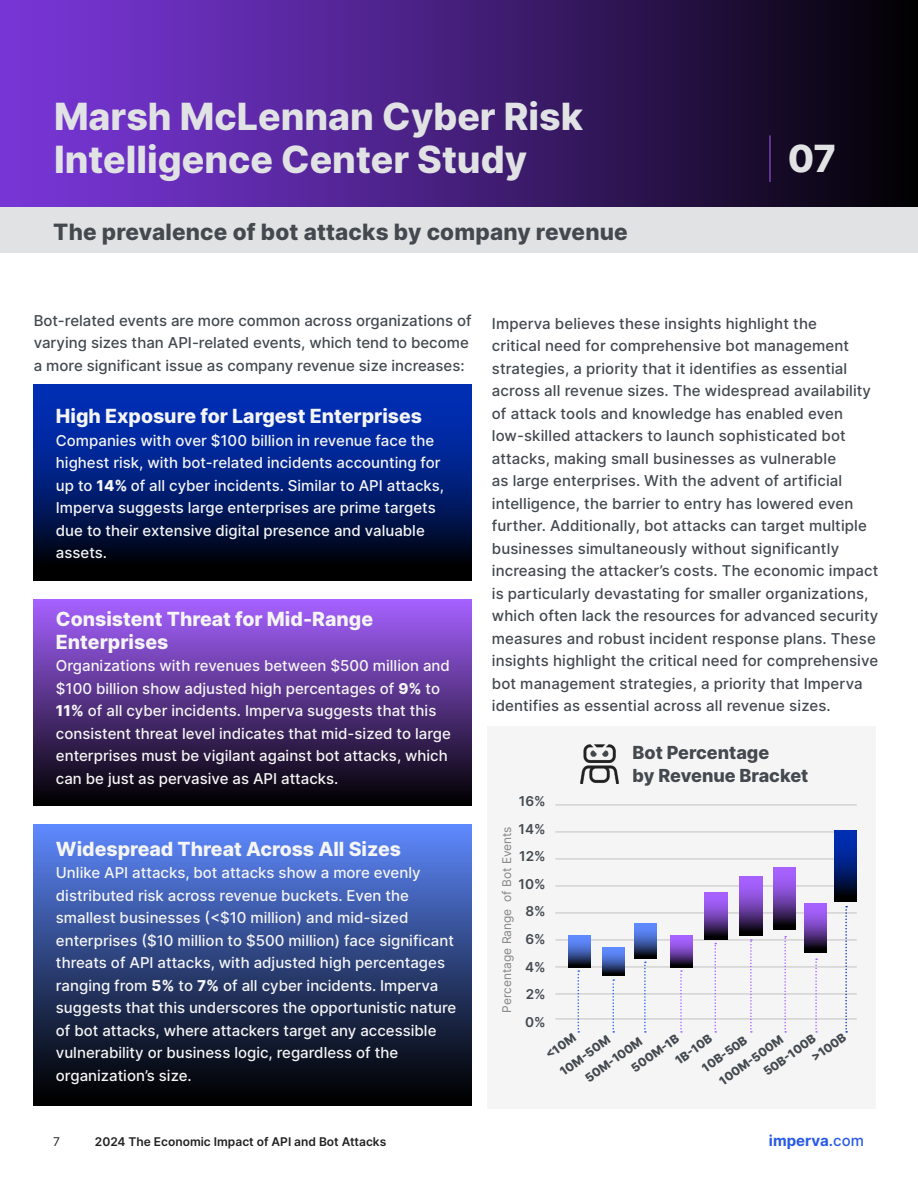
<style>
.page{position:relative;width:918px;height:1188px;background:#fff}
.page>*{position:absolute;margin:0;border:0;box-sizing:border-box;transform-origin:0 0}
.t1{font:800 37.5px/43.2px "Inter";color:#e1e2e3}
.t2{font:800 22.5px "Inter";letter-spacing:.01em;color:#43494f}
.t3{font:800 19.5px/22.5px "Inter";color:#f5f5f5}
.t4{font:800 18px/22.5px "Inter";color:#43494f}
.t5{font:500 15px/22.5px "Inter";letter-spacing:.01em;color:#43494f}
.t6{font:500 15px/22.5px "Inter";color:#f5f5f5}
.t7{font:700 15px "Inter";color:#285ae6}
.t8{font:600 13.5px/27.6px "Inter";color:#43494f;text-align:center}
.t9{font:800 12px/21.6px "Inter";color:#43494f}
.t10{font:600 12px "Inter";color:#212121}
.t11{font:12px "Inter";color:#858585}
.t12{font:12px "Inter";color:#212121}
.s1{font-weight:800}
.s2{font-weight:600}
.s3{font-weight:500}
</style>
<div class="page">
<svg style="left:34px;top:384px;width:438px;height:196px;background:#001c6d"></svg>
<div style="left:34px;top:599px;width:438px;height:206px;background:linear-gradient(to bottom,#a862ff,#010101)"></div>
<div style="left:34px;top:825px;width:438px;height:281px;background:linear-gradient(to bottom,#5d88fb,#000)"></div>
<div style="left:0;top:0;width:918px;height:207px;background:linear-gradient(to right,#7f39e3,#050209)"></div>
<div style="left:0;top:207px;width:918px;height:46px;background:#e1e2e3"></div>
<hr style="left:770px;top:135px;width:1px;height:47px;background:#a661ff">
<div style="left:487px;top:726px;width:389px;height:383px;background:#f5f5f5"></div>
<hr style="left:556px;top:1019px;width:300px;height:1px;background:#c2c2c2">
<hr style="left:556px;top:805px;width:300px;height:1px;background:#c2c2c2">
<hr style="left:556px;top:832px;width:300px;height:1px;background:#c2c2c2">
<hr style="left:556px;top:859px;width:300px;height:1px;background:#c2c2c2">
<hr style="left:556px;top:886px;width:300px;height:1px;background:#c2c2c2">
<hr style="left:556px;top:913px;width:300px;height:1px;background:#c2c2c2">
<hr style="left:556px;top:940px;width:300px;height:1px;background:#c2c2c2">
<hr style="left:556px;top:967px;width:300px;height:1px;background:#c2c2c2">
<hr style="left:556px;top:994px;width:300px;height:1px;background:#c2c2c2">
<svg style="left:834px;top:831px;width:22px;height:71px;background:#001b6c"></svg>
<svg style="left:804px;top:903px;width:22px;height:49px"></svg>
<svg style="left:773px;top:868px;width:23px;height:62px"></svg>
<svg style="left:705px;top:893px;width:22px;height:47px"></svg>
<svg style="left:740px;top:876px;width:22px;height:60px"></svg>
<svg style="left:671px;top:936px;width:22px;height:31px"></svg>
<svg style="left:634px;top:923px;width:23px;height:36px"></svg>
<svg style="left:602px;top:948px;width:22px;height:27px"></svg>
<svg style="left:568px;top:936px;width:23px;height:31px"></svg>
<img style="left:580px;top:744px;width:39px;height:40px">
<svg style="left:578px;top:970px;width:1px;height:63px"></svg>
<svg style="left:612px;top:979px;width:2px;height:54px"></svg>
<svg style="left:644px;top:962px;width:2px;height:71px"></svg>
<svg style="left:680px;top:970px;width:2px;height:63px"></svg>
<svg style="left:714px;top:943px;width:2px;height:90px"></svg>
<svg style="left:750px;top:939px;width:2px;height:94px"></svg>
<svg style="left:784px;top:936px;width:2px;height:97px"></svg>
<svg style="left:815px;top:959px;width:2px;height:74px"></svg>
<svg style="left:845px;top:906px;width:2px;height:127px"></svg>
<h1 class="t1" style="left:54px;top:94px;width:531px">Marsh McLennan Cyber Risk<br>Intelligence Center Study</h1>
<h2 class="t2" style="left:53px;top:215px;width:576px">The prevalence of bot attacks by company revenue</h2>
<h1 class="t1" style="left:788px;top:136px;width:50px">07</h1>
<p class="t5" style="left:34px;top:309px;width:439px">Bot-related events are more common across organizations of varying sizes than API-related events, which tend to become a more significant issue as company revenue size increases:</p>
<h3 class="t3" style="left:56px;top:405px;width:368px">High Exposure for Largest Enterprises</h3>
<p class="t6" style="left:56px;top:429px;width:390px">Companies with over $100 billion in revenue face the highest risk, with bot-related incidents accounting for up to <span class="s1">14%</span> of all cyber incidents. Similar to API attacks, Imperva suggests large enterprises are prime targets due to their extensive digital presence and valuable assets.</p>
<h3 class="t3" style="left:56px;top:607px;width:319px">Consistent Threat for Mid-Range<br>Enterprises</h3>
<p class="t6" style="left:56px;top:654px;width:396px">Organizations with revenues between $500 million and $100 billion show adjusted high percentages of <span class="s1">9%</span> to <span class="s1">11%</span> of all cyber incidents. Imperva suggests that this consistent threat level indicates that mid-sized to large enterprises must be vigilant against bot attacks, which can be just as pervasive as API attacks.</p>
<h3 class="t3" style="left:56px;top:837px;width:347px">Widespread Threat Across All Sizes</h3>
<p class="t6" style="left:56px;top:861px;width:402px">Unlike API attacks, bot attacks show a more evenly distributed risk across revenue buckets. Even the smallest businesses (&lt;$10 million) and mid-sized enterprises ($10 million to $500 million) face significant threats of API attacks, with adjusted high percentages ranging from <span class="s1">5%</span> to <span class="s1">7%</span> of all cyber incidents. Imperva suggests that this underscores the opportunistic nature of bot attacks, where attackers target any accessible vulnerability or business logic, regardless of the organization’s size.</p>
<p class="t5" style="left:492px;top:312px;width:388px">Imperva believes these insights highlight the<br>critical need for comprehensive bot management strategies, a priority that it identifies as essential across all revenue sizes. The widespread availability of attack tools and knowledge has enabled even low-skilled attackers to launch sophisticated bot attacks, making small businesses as vulnerable<br>as large enterprises. With the advent of artificial intelligence, the barrier to entry has lowered even further. Additionally, bot attacks can target multiple businesses simultaneously without significantly increasing the attacker’s costs. The economic impact is particularly devastating for smaller organizations, which often lack the resources for advanced security measures and robust incident response plans. These insights highlight the critical need for comprehensive bot management strategies, a priority that Imperva identifies as essential across all revenue sizes.</p>
<p class="t8" style="left:519px;top:787px;width:29px">16%<br>14%<br>12%<br>10%<br>8%<br>6%<br>4%<br>2%<br>0%</p>
<p class="t11" style="left:498px;top:1013px;width:188px;rotate:-90deg">Percentage Range of Bot Events</p>
<p class="t4" style="left:633px;top:741px;width:177px">Bot Percentage<br>by Revenue Bracket</p>
<p class="t9" style="left:714px;top:1073px;width:77px;rotate:-36deg">100M-500M</p>
<p class="t9" style="left:807px;top:1050px;width:41px;rotate:-36deg">&gt;100B</p>
<p class="t9" style="left:541px;top:1047px;width:35px;rotate:-36deg">&lt;10M</p>
<p class="t9" style="left:580px;top:1070px;width:69px;rotate:-36deg">50M-100M</p>
<p class="t9" style="left:684px;top:1043px;width:54px;text-indent:-17px;rotate:-36deg">1B-10B<br>10B-50B</p>
<p class="t9" style="left:759px;top:1064px;width:62px;rotate:-36deg">50B-100B</p>
<p class="t9" style="left:626px;top:1061px;width:57px;rotate:-36deg">500M-1B</p>
<p class="t9" style="left:555px;top:1064px;width:60px;rotate:-36deg">10M-50M</p>
<p class="t12" style="left:53px;top:1133px;width:8px">7</p>
<p class="t10" style="left:95px;top:1133px;width:293px">2024 The Economic Impact of API and Bot Attacks</p>
<p class="t7" style="left:769px;top:1130px;width:97px">imperva<span class="s2">.</span><span class="s3">com</span></p>
</div>
